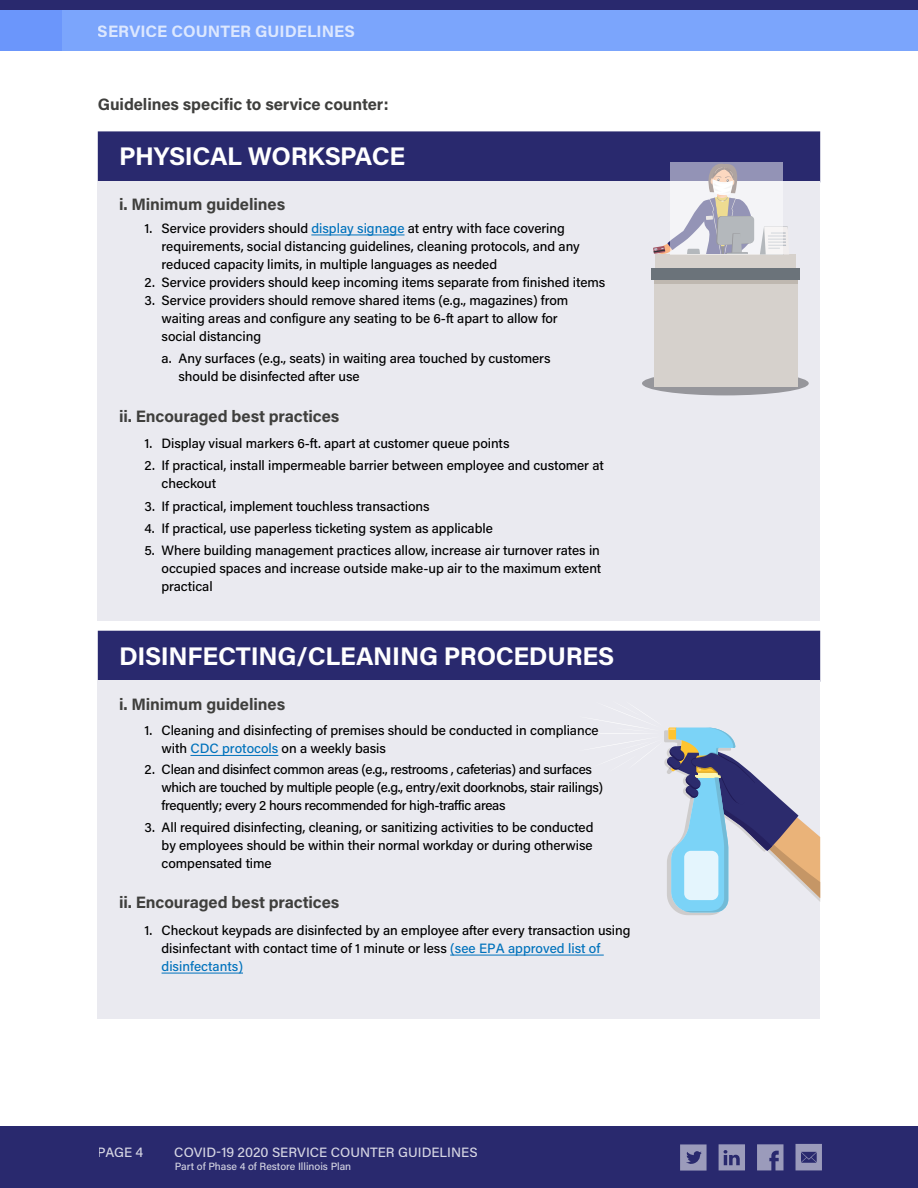
<style>
.page{position:relative;width:918px;height:1188px;background:#fff}
.page>*{position:absolute;margin:0;border:0;box-sizing:border-box;transform-origin:0 0}
.t1{font:700 25.5px "Acumin Pro";letter-spacing:-.01em;color:#fff}
.t2{font:700 16.5px "Acumin Pro";letter-spacing:-.005em;color:#3f3f3d}
.t3{font:700 16.5px "Acumin Pro";color:#fff}
.t4{font:500 13.5px/18px "Acumin Pro";letter-spacing:-.005em;color:#000}
.t5{font:500 13.5px/18px "Acumin Pro";letter-spacing:-.025em;color:#000}
.t6{font:500 13.5px "Acumin Pro";color:#fff}
.t7{font:500 10.5px "Acumin Pro";color:#fff}
.s1{color:#0072bc}
</style>
<div class="page">
<div style="left:98px;top:131px;width:722px;height:51px;background:#29296e"></div>
<div style="left:98px;top:181px;width:722px;height:34px;background:#eaeaf0"></div>
<div style="left:98px;top:210px;width:722px;height:71px;background:#eaeaf0"></div>
<hr style="left:311px;top:235px;width:94px;height:1px;background:#0072bc">
<div style="left:98px;top:264px;width:722px;height:35px;background:#eaeaf0"></div>
<div style="left:98px;top:282px;width:722px;height:71px;background:#eaeaf0"></div>
<div style="left:98px;top:340px;width:722px;height:53px;background:#eaeaf0"></div>
<div style="left:98px;top:393px;width:722px;height:33px;background:#eaeaf0"></div>
<div style="left:98px;top:426px;width:722px;height:34px;background:#eaeaf0"></div>
<div style="left:98px;top:448px;width:722px;height:53px;background:#eaeaf0"></div>
<div style="left:98px;top:488px;width:722px;height:35px;background:#eaeaf0"></div>
<div style="left:98px;top:510px;width:722px;height:35px;background:#eaeaf0"></div>
<div style="left:98px;top:533px;width:722px;height:88px;background:#eaeaf0"></div>
<div style="left:98px;top:631px;width:722px;height:51px;background:#29296e"></div>
<div style="left:98px;top:681px;width:722px;height:33px;background:#eaeaf0"></div>
<div style="left:98px;top:713px;width:722px;height:52px;background:#eaeaf0"></div>
<div style="left:98px;top:752px;width:722px;height:70px;background:#eaeaf0"></div>
<div style="left:98px;top:809px;width:722px;height:71px;background:#eaeaf0"></div>
<div style="left:98px;top:879px;width:722px;height:34px;background:#eaeaf0"></div>
<div style="left:98px;top:912px;width:722px;height:107px;background:#eaeaf0"></div>
<hr style="left:450px;top:955px;width:154px;height:1px;background:#0072bc">
<hr style="left:162px;top:973px;width:81px;height:1px;background:#0072bc">
<hr style="left:190px;top:755px;width:88px;height:1px;background:#0072bc">
<div style="left:642px;top:371px;width:167px;height:24px;background:#96969b;border-radius:50%"></div>
<div style="left:654px;top:277px;width:143px;height:110px;background:#d6d1cc"></div>
<div style="left:651px;top:268px;width:149px;height:12px;background:#6b737a"></div>
<svg style="left:653px;top:162px;width:144px;height:122px"></svg>
<svg style="left:670px;top:163px;width:113px;height:92px"></svg>
<svg style="left:592px;top:710px;width:228px;height:205px"></svg>
<div style="left:0;top:0;width:918px;height:10px;background:#29296e"></div>
<div style="left:0;top:10px;width:918px;height:41px;background:#7ba5fc"></div>
<div style="left:0;top:10px;width:61px;height:41px;background:#6b96fb"></div>
<div style="left:0;top:1127px;width:918px;height:61px;background:#29296e"></div>
<svg style="left:680px;top:1144px;width:27px;height:27px"></svg>
<svg style="left:757px;top:1144px;width:26px;height:26px"></svg>
<svg style="left:719px;top:1144px;width:26px;height:26px"></svg>
<svg style="left:796px;top:1144px;width:26px;height:26px"></svg>
<p class="t3" style="left:98px;top:19px;width:259px">SERVICE COUNTER GUIDELINES</p>
<p class="t2" style="left:98px;top:93px;width:292px">Guidelines specific to service counter:</p>
<h1 class="t1" style="left:119px;top:139px;width:288px">PHYSICAL WORKSPACE</h1>
<p class="t2" style="left:119px;top:193px;width:168px">i. Minimum guidelines</p>
<p class="t4" style="left:162px;top:218px;width:420px;text-indent:-17px">1. Service providers should <span class="s1">display signage</span> at entry with face covering requirements, social distancing guidelines, cleaning protocols, and any reduced capacity limits, in multiple languages as needed</p>
<p class="t4" style="left:145px;top:272px;width:462px">2. Service providers should keep incoming items separate from finished items</p>
<p class="t4" style="left:162px;top:290px;width:408px;text-indent:-17px">3. Service providers should remove shared items (e.g., magazines) from waiting areas and configure any seating to be 6-ft apart to allow for social distancing</p>
<p class="t4" style="left:179px;top:349px;width:373px;text-indent:-17px">a. Any surfaces (e.g., seats) in waiting area touched by customers should be disinfected after use</p>
<p class="t2" style="left:119px;top:404px;width:222px">ii. Encouraged best practices</p>
<p class="t4" style="left:145px;top:434px;width:366px">1. Display visual markers 6-ft. apart at customer queue points</p>
<p class="t4" style="left:162px;top:456px;width:444px;text-indent:-17px">2. If practical, install impermeable barrier between employee and customer at checkout</p>
<p class="t4" style="left:145px;top:496px;width:286px">3. If practical, implement touchless transactions</p>
<p class="t4" style="left:145px;top:519px;width:350px">4. If practical, use paperless ticketing system as applicable</p>
<p class="t4" style="left:162px;top:541px;width:441px;text-align:justify;text-indent:-17px">5. Where building management practices allow, increase air turnover rates in occupied spaces and increase outside make-up air to the maximum extent practical</p>
<h1 class="t1" style="left:119px;top:638px;width:497px">DISINFECTING/CLEANING PROCEDURES</h1>
<p class="t2" style="left:119px;top:692px;width:168px">i. Minimum guidelines</p>
<p class="t4" style="left:162px;top:721px;width:439px;text-indent:-17px">1. Cleaning and disinfecting of premises should be conducted in compliance with <span class="s1">CDC protocols</span> on a weekly basis</p>
<p class="t5" style="left:162px;top:760px;width:443px;text-indent:-17px">2. Clean and disinfect common areas (e.g., restrooms , cafeterias) and surfaces which are touched by multiple people (e.g., entry/exit doorknobs, stair railings) frequently; every 2 hours recommended for high-traffic areas</p>
<p class="t4" style="left:162px;top:817px;width:434px;text-align:justify;text-indent:-17px">3. All required disinfecting, cleaning, or sanitizing activities to be conducted by employees should be within their normal workday or during otherwise compensated time</p>
<p class="t2" style="left:119px;top:891px;width:222px">ii. Encouraged best practices</p>
<p class="t4" style="left:162px;top:921px;width:470px;text-indent:-17px">1. Checkout keypads are disinfected by an employee after every transaction using disinfectant with contact time of 1 minute or less <span class="s1">(see EPA approved list of disinfectants)</span></p>
<p class="t6" style="left:98px;top:1143px;width:47px">PAGE 4</p>
<p class="t6" style="left:174px;top:1143px;width:305px">COVID-19 2020 SERVICE COUNTER GUIDELINES</p>
<p class="t7" style="left:175px;top:1159px;width:178px">Part of Phase 4 of Restore Illinois Plan</p>
</div>
